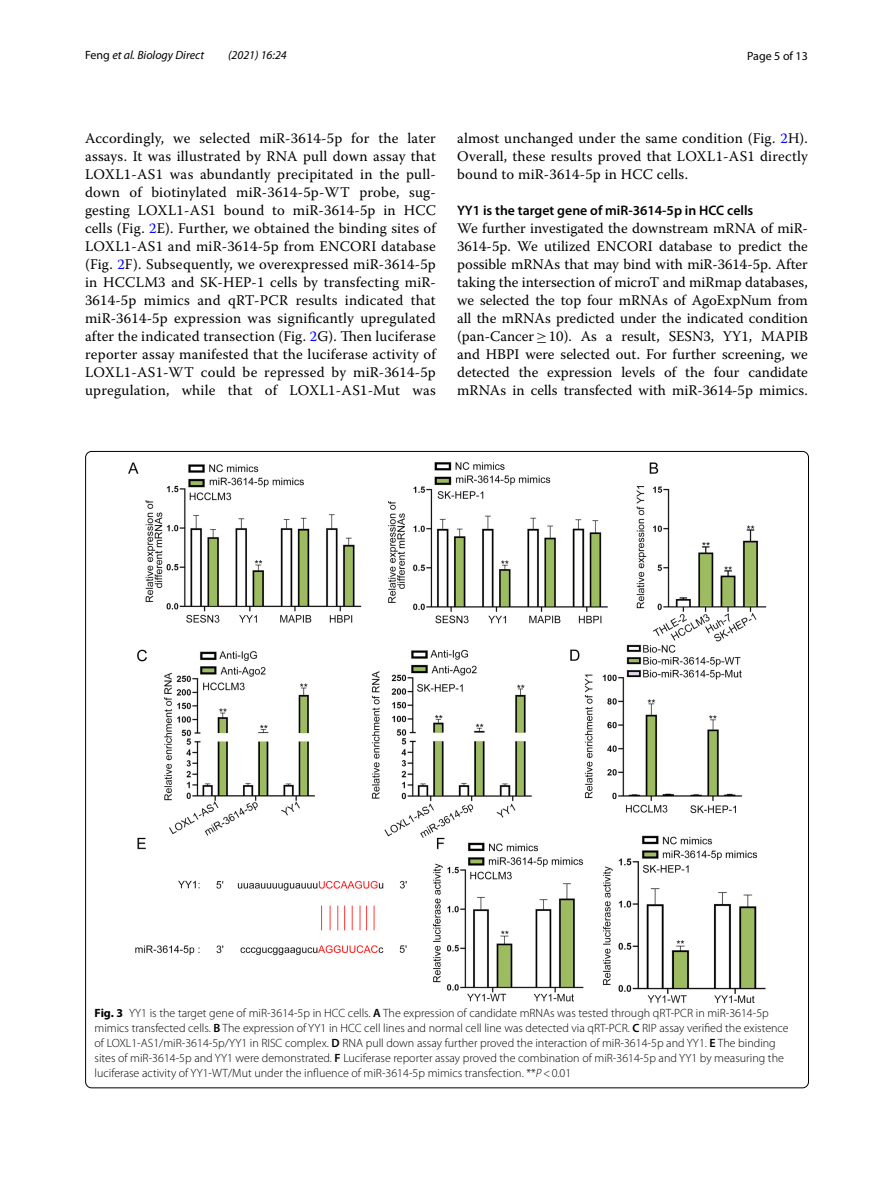
<style>
.page{position:relative;width:893px;height:1187px;background:#fff}
.page>*{position:absolute;margin:0;border:0;box-sizing:border-box;transform-origin:0 0}
.t1{font:14.7px/18px "Warnock Pro";letter-spacing:.015em;color:#000;text-align:justify}
.t2{font:600 13.8px "Myriad Pro";color:#000}
.t3{font:300 12px/15px "Myriad Pro";color:#000}
.t4{font:italic 12px "Myriad Pro";color:#000}
.t5{font:12px "Myriad Pro";color:#000}
.s1{font-style:normal}
.s2{color:#00f}
.s3{font-family:"MTSY"}
.s4{font-weight:700}
.s5{font-weight:600}
.s6{font-style:italic}
</style>
<div class="page">
<img style="left:128px;top:462px;width:638px;height:540px">
<p class="t4" style="left:85px;top:48px;width:121px"><span class="s1">Feng</span> et al. Biology Direct</p>
<p class="t4" style="left:228px;top:48px;width:60px">(2021) 16:24</p>
<p class="t5" style="left:747px;top:48px;width:62px">Page 5 of 13</p>
<p class="t1" style="left:85px;top:128px;width:352px">Accordingly, we selected miR-3614-5p for the later assays. It was illustrated by RNA pull down assay that LOXL1-AS1 was abundantly precipitated in the pull&shy;down of biotinylated miR-3614-5p-WT probe, sug&shy;gesting LOXL1-AS1 bound to miR-3614-5p in HCC cells (Fig. <span class="s2">2</span>E). Further, we obtained the binding sites of LOXL1-AS1 and miR-3614-5p from ENCORI database (Fig. <span class="s2">2</span>F). Subsequently, we overexpressed miR-3614-5p in HCCLM3 and SK-HEP-1 cells by transfecting miR-3614-5p mimics and qRT-PCR results indicated that miR-3614-5p expression was significantly upregulated after the indicated transection (Fig. <span class="s2">2</span>G). Then luciferase reporter assay manifested that the luciferase activity of LOXL1-AS1-WT could be repressed by miR-3614-5p upregulation, while that of LOXL1-AS1-Mut was</p>
<p class="t1" style="left:457px;top:128px;width:352px">almost unchanged under the same condition (Fig. <span class="s2">2</span>H).<br>Overall, these results proved that LOXL1-AS1 directly bound to miR-3614-5p in HCC cells.</p>
<p class="t2" style="left:457px;top:201px;width:298px">YY1 is the target gene of miR‑3614‑5p in HCC cells</p>
<p class="t1" style="left:457px;top:218px;width:352px">We further investigated the downstream mRNA of miR-3614-5p. We utilized ENCORI database to predict the possible mRNAs that may bind with miR-3614-5p. After taking the intersection of microT and miRmap databases, we selected the top four mRNAs of AgoExpNum from all the mRNAs predicted under the indicated condition (pan-Cancer<span class="s3">≥</span>10). As a result, SESN3, YY1, MAPIB and HBPI were selected out. For further screening, we detected the expression levels of the four candidate mRNAs in cells transfected with miR-3614-5p mimics.</p>
<p class="t3" style="left:95px;top:1005px;width:696px"><span class="s4">Fig. 3</span> YY1 is the target gene of miR-3614-5p in HCC cells. <span class="s5">A</span> The expression of candidate mRNAs was tested through qRT-PCR in miR-3614-5p mimics transfected cells. <span class="s5">B</span> The expression of YY1 in HCC cell lines and normal cell line was detected via qRT-PCR. <span class="s5">C</span> RIP assay verified the existence of LOXL1-AS1/miR-3614-5p/YY1 in RISC complex. <span class="s5">D</span> RNA pull down assay further proved the interaction of miR-3614-5p and YY1. <span class="s5">E</span> The binding sites of miR-3614-5p and YY1 were demonstrated. <span class="s5">F</span> Luciferase reporter assay proved the combination of miR-3614-5p and YY1 by measuring the luciferase activity of YY1-WT/Mut under the influence of miR-3614-5p mimics transfection. **<span class="s6">P</span>&lt;0.01</p>
</div>
